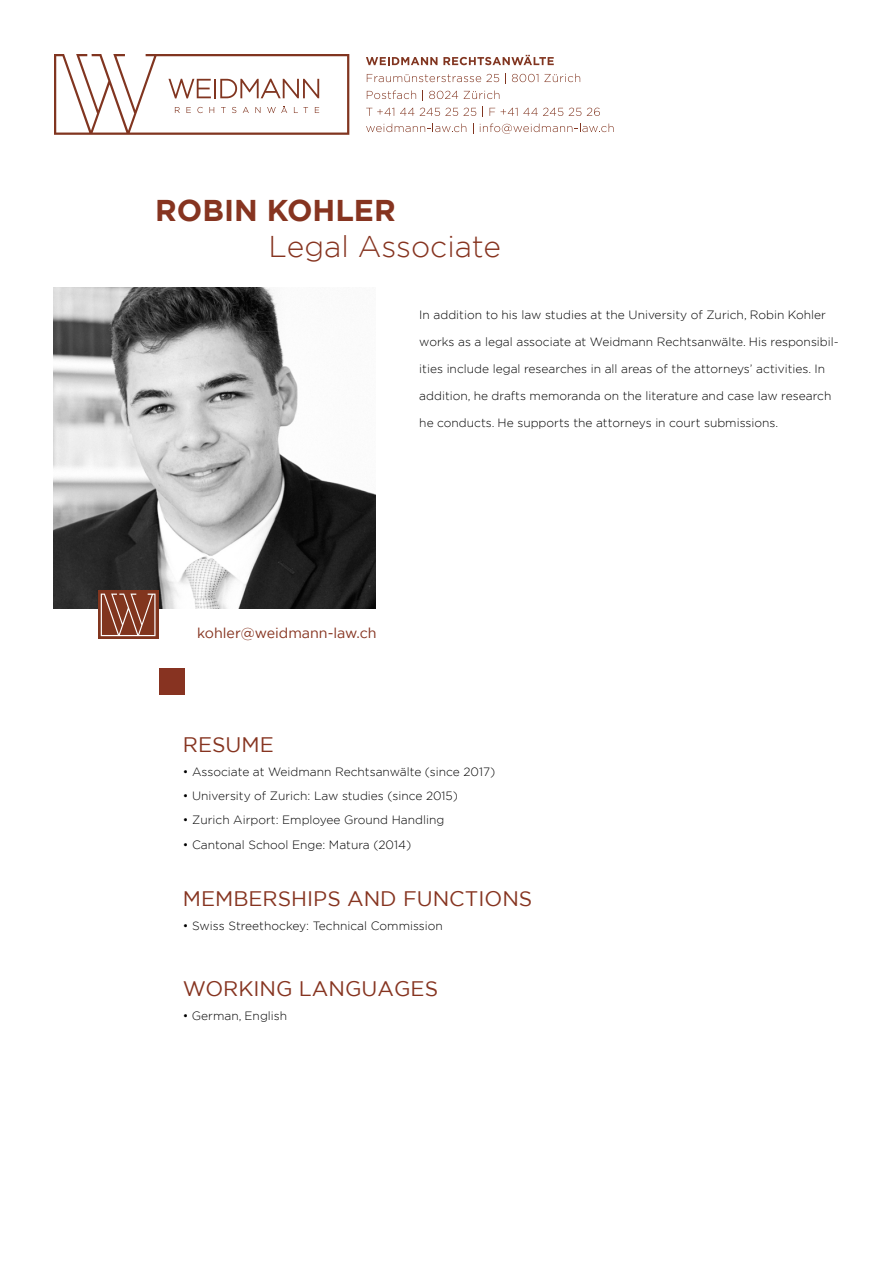
<style>
.page{position:relative;width:893px;height:1263px;background:#fff}
.page>*{position:absolute;margin:0;border:0;box-sizing:border-box;transform-origin:0 0}
.t1{font:300 30px "Gotham";color:#863420}
.t2{font:700 30px "Gotham";color:#863420}
.t3{font:21px "Gotham";color:#863420}
.t4{font:14.25px "Gotham";color:#863420}
.t5{font:300 12px "Gotham";color:#000}
</style>
<div class="page">
<svg style="left:366px;top:57px;width:71px;height:8px"></svg>
<svg style="left:443px;top:55px;width:111px;height:10px"></svg>
<svg style="left:367px;top:74px;width:132px;height:8px"></svg>
<svg style="left:512px;top:74px;width:26px;height:8px"></svg>
<svg style="left:544px;top:74px;width:36px;height:8px"></svg>
<svg style="left:367px;top:90px;width:49px;height:9px"></svg>
<svg style="left:429px;top:90px;width:29px;height:10px"></svg>
<svg style="left:464px;top:91px;width:35px;height:8px"></svg>
<svg style="left:366px;top:108px;width:28px;height:8px"></svg>
<svg style="left:400px;top:108px;width:14px;height:8px"></svg>
<svg style="left:420px;top:108px;width:56px;height:8px"></svg>
<svg style="left:490px;top:108px;width:27px;height:8px"></svg>
<svg style="left:523px;top:108px;width:40px;height:8px"></svg>
<svg style="left:569px;top:108px;width:12px;height:8px"></svg>
<svg style="left:587px;top:108px;width:13px;height:8px"></svg>
<svg style="left:366px;top:124px;width:100px;height:8px"></svg>
<svg style="left:480px;top:124px;width:134px;height:10px"></svg>
<svg style="left:54px;top:54px;width:295px;height:81px"></svg>
<img style="left:53px;top:288px;width:323px;height:320px">
<div style="left:159px;top:668px;width:25px;height:27px;background:#873321"></div>
<svg style="left:98px;top:591px;width:60px;height:48px"></svg>
<svg style="left:101px;top:594px;width:55px;height:42px;background:#975946"></svg>
<p class="t2" style="left:155px;top:190px;width:242px">ROBIN KOHLER</p>
<p class="t1" style="left:269px;top:227px;width:234px">Legal Associate</p>
<p class="t5" style="left:419px;top:308px;width:408px">In addition to his law studies at the University of Zurich, Robin Kohler</p>
<p class="t5" style="left:419px;top:335px;width:421px">works as a legal associate at Weidmann Rechtsanwälte. His responsibil-</p>
<p class="t5" style="left:419px;top:362px;width:407px">ities include legal researches in all areas of the attorneys’ activities. In</p>
<p class="t5" style="left:419px;top:389px;width:414px">addition, he drafts memoranda on the literature and case law research</p>
<p class="t5" style="left:419px;top:416px;width:360px">he conducts. He supports the attorneys in court submissions.</p>
<p class="t4" style="left:197px;top:624px;width:181px">kohler@weidmann-law.ch</p>
<p class="t3" style="left:183px;top:732px;width:92px">RESUME</p>
<p class="t5" style="left:183px;top:765px;width:314px">• Associate at Weidmann Rechtsanwälte (since 2017)</p>
<p class="t5" style="left:183px;top:789px;width:277px">• University of Zurich: Law studies (since 2015)</p>
<p class="t5" style="left:183px;top:813px;width:263px">• Zurich Airport: Employee Ground Handling</p>
<p class="t5" style="left:183px;top:837px;width:230px">• Cantonal School Enge: Matura (2014)</p>
<p class="t3" style="left:183px;top:885px;width:351px">MEMBERSHIPS AND FUNCTIONS</p>
<p class="t5" style="left:183px;top:918px;width:262px">• Swiss Streethockey: Technical Commission</p>
<p class="t3" style="left:183px;top:975px;width:257px">WORKING LANGUAGES</p>
<p class="t5" style="left:183px;top:1008px;width:106px">• German, English</p>
</div>
